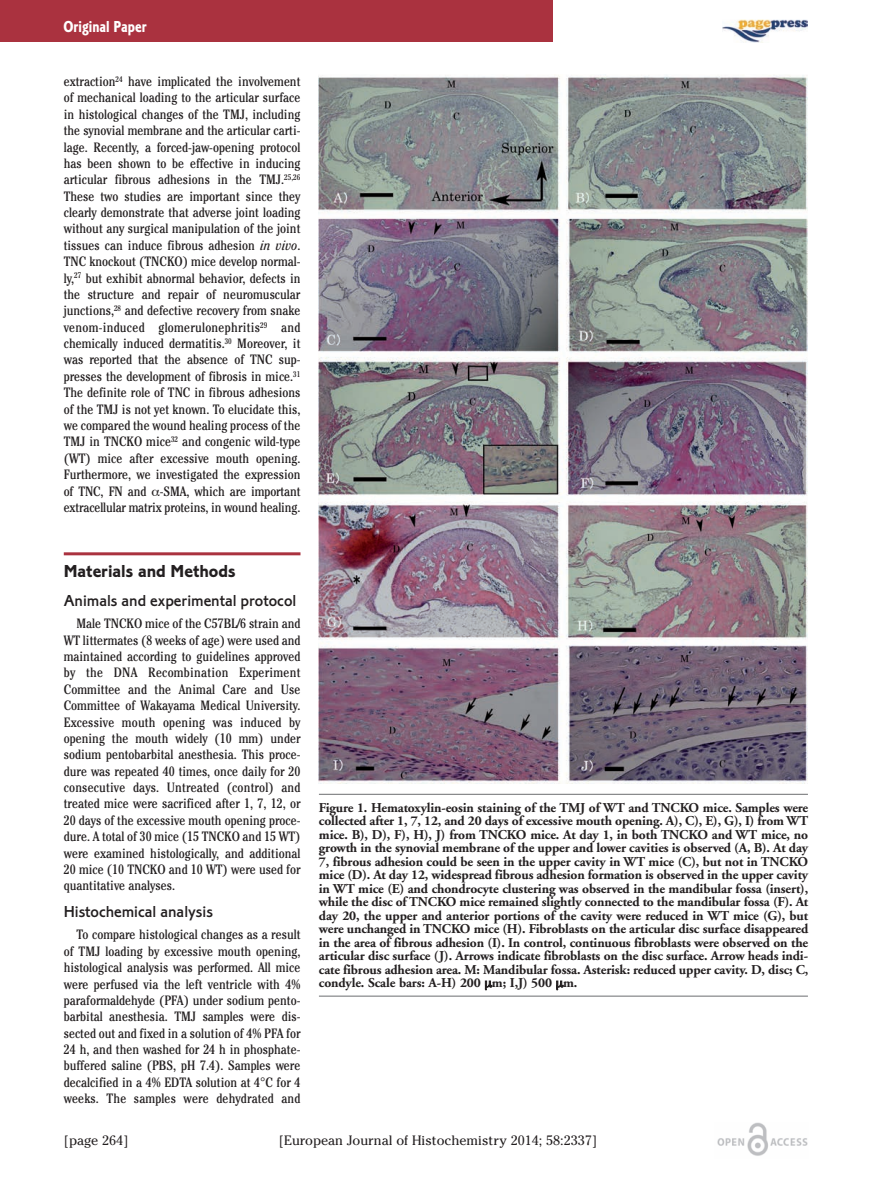
<style>
.page{position:relative;width:893px;height:1191px;background:#fff}
.page>*{position:absolute;margin:0;border:0;box-sizing:border-box;transform-origin:0 0}
.t1{font:18px "Corinthian Bold Plain";color:#231f20}
.t2{font:16.5px "Corinthian Medium Plain";color:#231f20}
.t3{font:16.5px "Corinthian Bold Condensed Plain";color:#fff}
.t4{font:condensed 13.5px/16.4px "Cheltenham";color:#231f20;text-align:justify}
.t5{font:700 13.5px/13.5px "Adobe Garamond";letter-spacing:-.01em;color:#231f20;text-align:justify}
.t6{font:13.5px "Cheltenham";color:#231f20}
.s1{font-style:italic}
</style>
<div class="page">
<div style="left:0;top:0;width:553px;height:42px;background:#aa323f"></div>
<hr style="left:64px;top:552px;width:236px;height:3px;background:#aa323f">
<img style="left:717px;top:1123px;width:91px;height:33px">
<img style="left:723px;top:19px;width:84px;height:24px">
<hr style="left:319px;top:794px;width:489px;height:1px;background:#6c6d70">
<hr style="left:319px;top:995px;width:489px;height:1px;background:#6c6d70">
<img style="left:319px;top:75px;width:489px;height:708px">
<p class="t3" style="left:63px;top:21px;width:85px">Original Paper</p>
<p class="t4" style="left:64px;top:74px;width:238px">extraction<sup>24</sup> have implicated the involvement of mechanical loading to the articular surface in histological changes of the TMJ, including the synovial membrane and the articular carti&shy;lage. Recently, a forced-jaw-opening protocol has been shown to be effective in inducing articular fibrous adhesions in the TMJ.<sup>25,26<br></sup>These two studies are important since they clearly demonstrate that adverse joint loading without any surgical manipulation of the joint tissues can induce fibrous adhesion <span class="s1">in vivo</span>.<br>TNC knockout (TNCKO) mice develop normal&shy;ly,<sup>27</sup> but exhibit abnormal behavior, defects in the structure and repair of neuromuscular junctions,<sup>28</sup> and defective recovery from snake venom-induced glomerulonephritis<sup>29</sup> and chemically induced dermatitis.<sup>30</sup> Moreover, it was reported that the absence of TNC sup&shy;presses the development of fibrosis in mice.<sup>31<br></sup>The definite role of TNC in fibrous adhesions of the TMJ is not yet known. To elucidate this, we compared the wound healing process of the TMJ in TNCKO mice<sup>32</sup> and congenic wild-type (WT) mice after excessive mouth opening.<br>Furthermore, we investigated the expression of TNC, FN and -SMA, which are important extracellular matrix proteins, in wound healing.</p>
<h1 class="t1" style="left:64px;top:564px;width:173px">Materials and Methods</h1>
<p class="t2" style="left:64px;top:595px;width:234px">Animals and experimental protocol</p>
<p class="t4" style="left:64px;top:616px;width:238px;text-indent:13px">Male TNCKO mice of the C57BL/6 strain and WT littermates (8 weeks of age) were used and maintained according to guidelines approved by the DNA Recombination Experiment Committee and the Animal Care and Use Committee of Wakayama Medical University.<br>Excessive mouth opening was induced by opening the mouth widely (10 mm) under sodium pentobarbital anesthesia. This proce&shy;dure was repeated 40 times, once daily for 20 consecutive days. Untreated (control) and treated mice were sacrificed after 1, 7, 12, or 20 days of the excessive mouth opening proce&shy;dure. A total of 30 mice (15 TNCKO and 15 WT) were examined histologically, and additional 20 mice (10 TNCKO and 10 WT) were used for quantitative analyses.</p>
<p class="t2" style="left:64px;top:906px;width:151px">Histochemical analysis</p>
<p class="t4" style="left:64px;top:928px;width:238px;text-indent:13px">To compare histological changes as a result of TMJ loading by excessive mouth opening, histological analysis was performed. All mice were perfused via the left ventricle with 4% paraformaldehyde (PFA) under sodium pento&shy;barbital anesthesia. TMJ samples were dis&shy;sected out and fixed in a solution of 4% PFA for 24 h, and then washed for 24 h in phosphate&shy;buffered saline (PBS, pH 7.4). Samples were decalcified in a 4% EDTA solution at 4°C for 4 weeks. The samples were dehydrated and</p>
<p class="t5" style="left:319px;top:802px;width:491px">Figure 1. Hematoxylin-eosin staining of the TMJ of WT and TNCKO mice. Samples were collected after 1, 7, 12, and 20 days of excessive mouth opening. A), C), E), G), I) from WT mice. B), D), F), H), J) from TNCKO mice. At day 1, in both TNCKO and WT mice, no growth in the synovial membrane of the upper and lower cavities is observed (A, B). At day 7, fibrous adhesion could be seen in the upper cavity in WT mice (C), but not in TNCKO mice (D). At day 12, widespread fibrous adhesion formation is observed in the upper cavity in WT mice (E) and chondrocyte clustering was observed in the mandibular fossa (insert), while the disc of TNCKO mice remained slightly connected to the mandibular fossa (F). At day 20, the upper and anterior portions of the cavity were reduced in WT mice (G), but were unchanged in TNCKO mice (H). Fibroblasts on the articular disc surface disappeared in the area of fibrous adhesion (I). In control, continuous fibroblasts were observed on the articular disc surface (J). Arrows indicate fibroblasts on the disc surface. Arrow heads indi&shy;cate fibrous adhesion area. M: Mandibular fossa. Asterisk: reduced upper cavity. D, disc; C, condyle. Scale bars: A-H) 200 m; I,J) 500 m.</p>
<p class="t6" style="left:64px;top:1132px;width:66px">[page 264]</p>
<p class="t6" style="left:279px;top:1132px;width:320px">[European Journal of Histochemistry 2014; 58:2337]</p>
</div>
